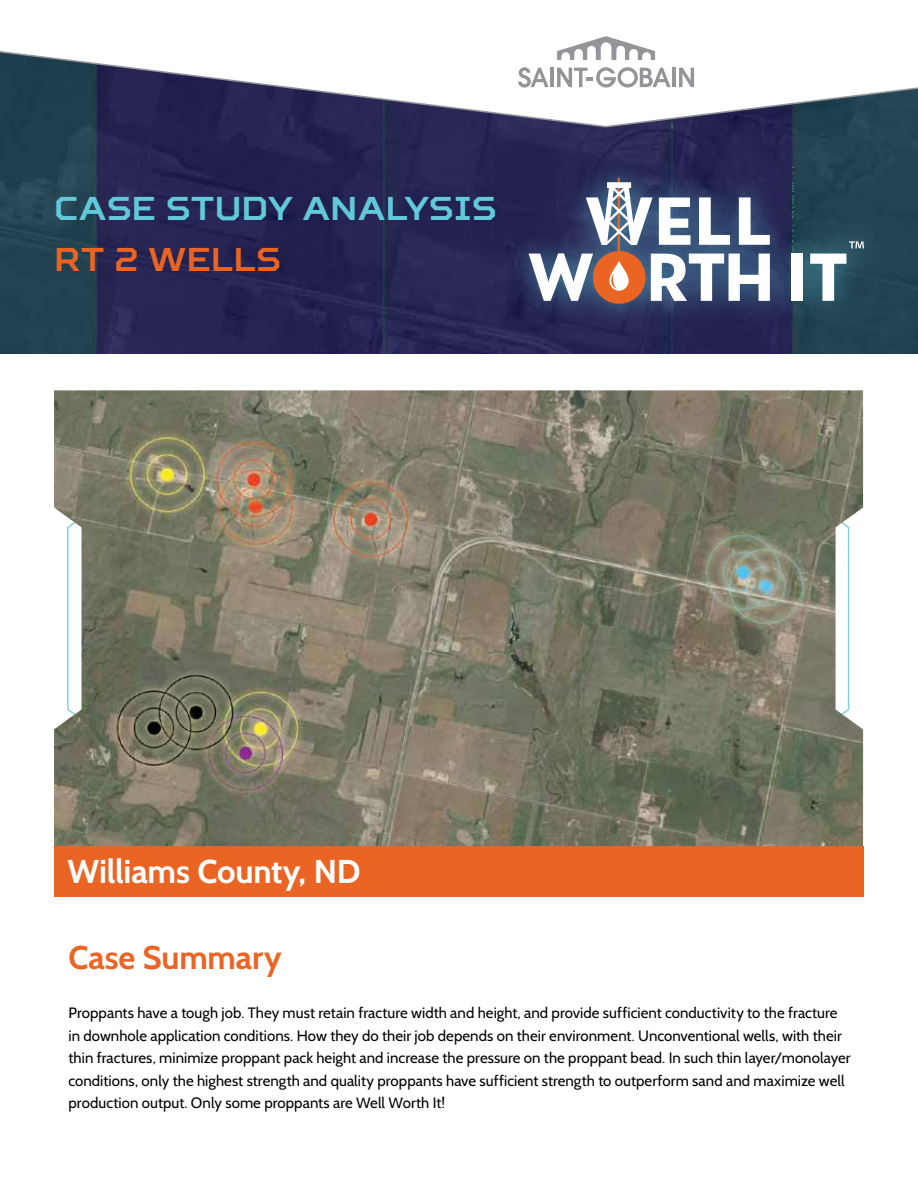
<style>
.page{position:relative;width:918px;height:1188px;background:#fff}
.page>*{position:absolute;margin:0;border:0;box-sizing:border-box;transform-origin:0 0}
.t1{font:700 33px "Squares";letter-spacing:.015em;color:#61c9da}
.t2{font:700 33px "Cabin";letter-spacing:-.005em;color:#fff}
.t3{font:700 33px "Squares";letter-spacing:.02em;color:#ea6424}
.t4{font:700 32.7px "Cabin";letter-spacing:-.005em;color:#ea6424}
.t5{font:15px/22.5px "Cabin";letter-spacing:.005em;color:#000}
</style>
<div class="page">
<img style="left:0;top:128px;width:918px;height:226px">
<div style="left:54px;top:846px;width:809px;height:50px;background:#ea6424"></div>
<img style="left:54px;top:390px;width:809px;height:456px">
<svg style="left:0;top:51px;width:918px;height:77px"></svg>
<svg style="left:557px;top:36px;width:98px;height:24px"></svg>
<hr style="left:672px;top:68px;width:4px;height:19px;background:#939598">
<svg style="left:679px;top:68px;width:15px;height:19px"></svg>
<hr style="left:550px;top:68px;width:4px;height:19px;background:#939598">
<svg style="left:518px;top:67px;width:31px;height:21px"></svg>
<svg style="left:557px;top:67px;width:114px;height:21px"></svg>
<div style="left:505px;top:154px;width:384px;height:175px;background:#61c9da;opacity:.51"></div>
<svg style="left:810px;top:254px;width:36px;height:47px"></svg>
<div style="left:791px;top:254px;width:12px;height:47px;background:#fff"></div>
<svg style="left:529px;top:178px;width:241px;height:126px"></svg>
<svg style="left:849px;top:241px;width:15px;height:7px"></svg>
<h1 class="t1" style="left:54px;top:188px;width:444px">CASE STUDY ANALYSIS</h1>
<h1 class="t3" style="left:54px;top:239px;width:228px">RT 2 WELLS</h1>
<h1 class="t2" style="left:68px;top:851px;width:294px">Williams County, ND</h1>
<h2 class="t4" style="left:69px;top:937px;width:215px">Case Summary</h2>
<p class="t5" style="left:69px;top:1002px;width:784px">Proppants have a tough job. They must retain fracture width and height, and provide sufficient conductivity to the fracture in downhole application conditions. How they do their job depends on their environment. Unconventional wells, with their thin fractures, minimize proppant pack height and increase the pressure on the proppant bead. In such thin layer/monolayer conditions, only the highest strength and quality proppants have sufficient strength to outperform sand and maximize well production output. Only some proppants are Well Worth It!</p>
</div>
